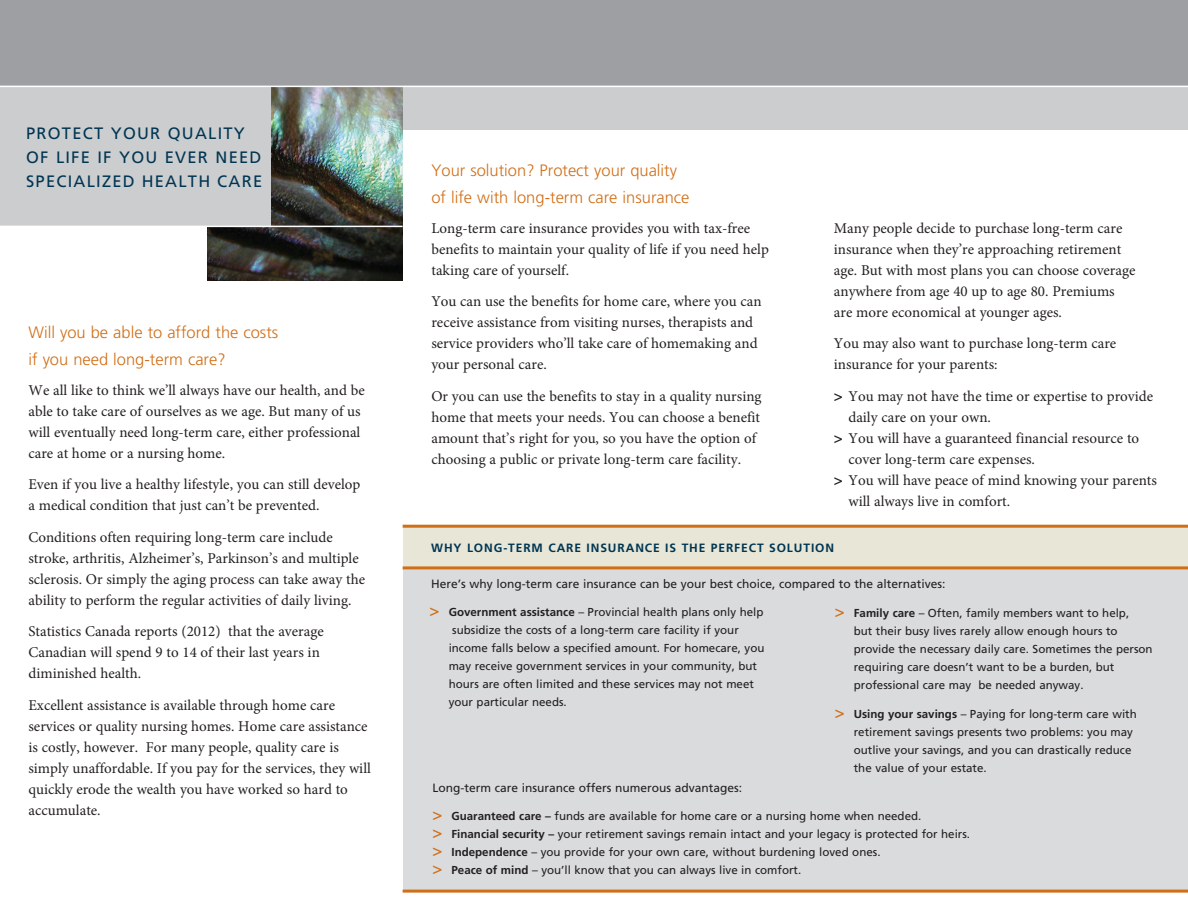
<style>
.page{position:relative;width:1188px;height:918px;background:#fff}
.page>*{position:absolute;margin:0;border:0;box-sizing:border-box;transform-origin:0 0}
.Subheads{font:300 16.5px/27px "Frutiger";color:#d06f18}
.Brochure_Header{font:16.5px/24px "Frutiger";letter-spacing:.075em;color:#003552}
.body_copy{font:15px/21px "Minion Pro";color:#231f20}
.Inside_box{font:12px "Frutiger";color:#231f20}
.t1{font:700 12px "Frutiger";letter-spacing:.075em;color:#003552}
.main_head{font:11.55px/18px "Frutiger";color:#231f20}
.s1{font-family:"Frutiger"}
.s2{font-size:16.5px;color:#d06f18}
.s3{font-weight:700}
</style>
<div class="page">
<div style="left:0;top:0;width:1188px;height:130px;background:#9d9fa2"></div>
<div style="left:0;top:86px;width:1188px;height:44px;background:#cccdcf"></div>
<img style="left:207px;top:87px;width:196px;height:194px">
<div style="left:0;top:86px;width:271px;height:140px;background:#cccdcf"></div>
<hr style="left:0;top:86px;width:1188px;height:1px;background:#fff">
<hr style="left:0;top:226px;width:403px;height:1px;background:#fff">
<div style="left:403px;top:549px;width:785px;height:342px;background:#dadbdd"></div>
<hr style="left:403px;top:890px;width:785px;height:3px;background:#d06f18">
<div style="left:403px;top:527px;width:785px;height:41px;background:#e7e6d7"></div>
<hr style="left:403px;top:525px;width:785px;height:3px;background:#d06f18">
<hr style="left:403px;top:566px;width:785px;height:3px;background:#d06f18">
<p class="Brochure_Header" style="left:26px;top:121px;width:238px">PROTECT YOUR QUALITY<br>OF LIFE IF YOU EVER NEED<br>SPECIALIZED HEALTH CARE</p>
<p class="Subheads" style="left:28px;top:319px;width:251px">Will you be able to afford the costs if you need long-term care?</p>
<p class="body_copy" style="left:28px;top:380px;width:338px">We all like to think we’ll always have our health, and be able to take care of ourselves as we age. But many of us will eventually need long-term care, either professional care at home or a nursing home.</p>
<p class="body_copy" style="left:28px;top:474px;width:333px">Even if you live a healthy lifestyle, you can still develop a medical condition that just can’t be prevented.</p>
<p class="body_copy" style="left:28px;top:527px;width:338px">Conditions often requiring long-term care include stroke, arthritis, Alzheimer’s, Parkinson’s and multiple sclerosis. Or simply the aging process can take away the ability to perform the regular activities of daily living.</p>
<p class="body_copy" style="left:28px;top:621px;width:297px">Statistics Canada reports (2012) that the average<br>Canadian will spend 9 to 14 of their last years in diminished health.</p>
<p class="body_copy" style="left:28px;top:695px;width:344px">Excellent assistance is available through home care services or quality nursing homes. Home care assistance is costly, however. For many people, quality care is simply unaffordable. If you pay for the services, they will quickly erode the wealth you have worked so hard to accumulate.</p>
<p class="Subheads" style="left:431px;top:157px;width:260px">Your solution? Protect your quality of life with long-term care insurance</p>
<p class="body_copy" style="left:431px;top:218px;width:339px">Long-term care insurance provides you with tax-free benefits to maintain your quality of life if you need help taking care of yourself.</p>
<p class="body_copy" style="left:431px;top:291px;width:332px">You can use the benefits for home care, where you can receive assistance from visiting nurses, therapists and service providers who’ll take care of homemaking and your personal care.</p>
<p class="body_copy" style="left:431px;top:386px;width:332px">Or you can use the benefits to stay in a quality nursing home that meets your needs. You can choose a benefit amount that’s right for you, so you have the option of choosing a public or private long-term care facility.</p>
<p class="body_copy" style="left:834px;top:218px;width:303px">Many people decide to purchase long-term care insurance when they’re approaching retirement age. But with most plans you can choose coverage anywhere from age 40 up to age 80. Premiums are more economical at younger ages.</p>
<p class="body_copy" style="left:834px;top:333px;width:284px">You may also want to purchase long-term care insurance for your parents:</p>
<p class="body_copy" style="left:848px;top:386px;width:306px;text-indent:-15px"><span class="s1">&gt;</span> You may not have the time or expertise to provide daily care on your own.</p>
<p class="body_copy" style="left:848px;top:428px;width:292px;text-indent:-15px"><span class="s1">&gt;</span> You will have a guaranteed financial resource to cover long-term care expenses.</p>
<p class="body_copy" style="left:848px;top:470px;width:310px;text-indent:-15px"><span class="s1">&gt;</span> You will have peace of mind knowing your parents will always live in comfort.</p>
<p class="t1" style="left:431px;top:540px;width:404px">WHY LONG-TERM CARE INSURANCE IS THE PERFECT SOLUTION</p>
<p class="Inside_box" style="left:431px;top:576px;width:516px">Here’s why long-term care insurance can be your best choice, compared to the alternatives:</p>
<p class="main_head" style="left:430px;top:603px;width:335px"><span class="s2">&gt;</span> <span class="s3">Government assistance</span> – Provincial health plans only help</p>
<p class="main_head" style="left:452px;top:621px;width:288px">subsidize the costs of a long-term care facility if your</p>
<p class="main_head" style="left:449px;top:639px;width:317px">income falls below a specified amount. For homecare, you</p>
<p class="main_head" style="left:449px;top:657px;width:310px">may receive government services in your community, but</p>
<p class="main_head" style="left:449px;top:675px;width:307px">hours are often limited and these services may not meet</p>
<p class="main_head" style="left:449px;top:693px;width:120px">your particular needs.</p>
<p class="main_head" style="left:854px;top:604px;width:300px;text-indent:-19px"><span class="s2">&gt;</span> <span class="s3">Family care</span> – Often, family members want to help,<br>but their busy lives rarely allow enough hours to provide the necessary daily care. Sometimes the person requiring care doesn’t want to be a burden, but professional care may be needed anyway.</p>
<p class="main_head" style="left:854px;top:704px;width:285px;text-indent:-19px"><span class="s2">&gt;</span> <span class="s3">Using your savings</span> – Paying for long-term care with retirement savings presents two problems: you may outlive your savings, and you can drastically reduce the value of your estate.</p>
<p class="Inside_box" style="left:432px;top:780px;width:311px">Long-term care insurance offers numerous advantages:</p>
<p class="main_head" style="left:432px;top:807px;width:490px"><span class="s2">&gt;</span> <span class="s3">Guaranteed care –</span> funds are available for home care or a nursing home when needed.</p>
<p class="main_head" style="left:432px;top:825px;width:539px"><span class="s2">&gt;</span> <span class="s3">Financial security –</span> your retirement savings remain intact and your legacy is protected for heirs.</p>
<p class="main_head" style="left:432px;top:843px;width:450px"><span class="s2">&gt;</span> <span class="s3">Independence</span> – you provide for your own care, without burdening loved ones.</p>
<p class="main_head" style="left:432px;top:861px;width:370px"><span class="s2">&gt;</span> <span class="s3">Peace of mind</span> – you’ll know that you can always live in comfort.</p>
</div>
